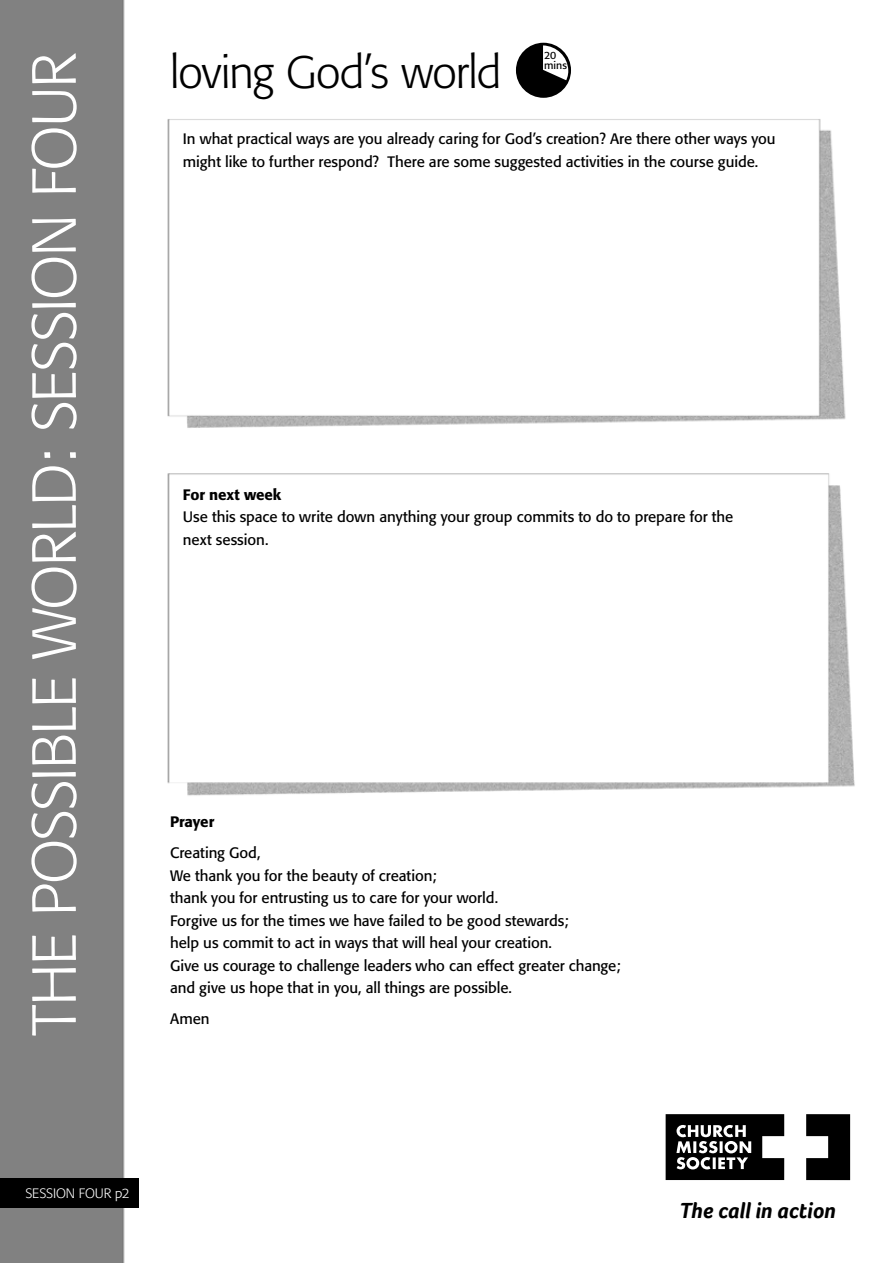
<style>
.page{position:relative;width:893px;height:1263px;background:#fff}
.page>*{position:absolute;margin:0;border:0;box-sizing:border-box;transform-origin:0 0}
.t1{font:300 61.5px "Formata";letter-spacing:-.025em;color:#fff}
.t2{font:300 45px "Formata";letter-spacing:-.02em;color:#000}
.t3{font:italic 700 22.5px "Foco";color:#000}
.t4{font:15px/22.5px "Formata";letter-spacing:-.005em;color:#000}
.t5{font:500 15px "Formata";letter-spacing:-.005em;color:#000}
.t6{font:300 13.5px "Formata";letter-spacing:-.005em;color:#fff}
.t7{font:10.5px/10.2px "Formata";letter-spacing:.005em;color:#000}
</style>
<div class="page">
<img style="left:0;top:0;width:855px;height:1263px">
<div style="left:516px;top:43px;width:55px;height:55px;background:#000;border-radius:50%"></div>
<svg style="left:543px;top:45px;width:25px;height:35px"></svg>
<div style="left:0;top:1178px;width:138px;height:30px;background:#000"></div>
<svg style="left:666px;top:1114px;width:118px;height:66px"></svg>
<svg style="left:806px;top:1114px;width:44px;height:66px"></svg>
<h1 class="t1" style="left:18px;top:1036px;width:984px;rotate:-90deg">THE POSSIBLE WORLD: SESSION FOUR</h1>
<h2 class="t2" style="left:170px;top:46px;width:333px">loving God’s world</h2>
<p class="t7" style="left:544px;top:50px;width:25px">20 mins</p>
<p class="t4" style="left:183px;top:128px;width:594px">In what practical ways are you already caring for God’s creation? Are there other ways you might like to further respond? There are some suggested activities in the course guide.</p>
<p class="t5" style="left:183px;top:485px;width:100px">For next week</p>
<p class="t4" style="left:183px;top:505px;width:552px">Use this space to write down anything your group commits to do to prepare for the next session.</p>
<p class="t5" style="left:170px;top:813px;width:46px">Prayer</p>
<p class="t4" style="left:170px;top:842px;width:452px">Creating God,<br>We thank you for the beauty of creation;<br>thank you for entrusting us to care for your world.<br>Forgive us for the times we have failed to be good stewards;<br>help us commit to act in ways that will heal your creation.<br>Give us courage to challenge leaders who can effect greater change; and give us hope that in you, all things are possible.</p>
<p class="t4" style="left:170px;top:1008px;width:41px">Amen</p>
<p class="t6" style="left:26px;top:1185px;width:106px">SESSION FOUR p2</p>
<h3 class="t3" style="left:679px;top:1197px;width:158px">The call in action</h3>
</div>
